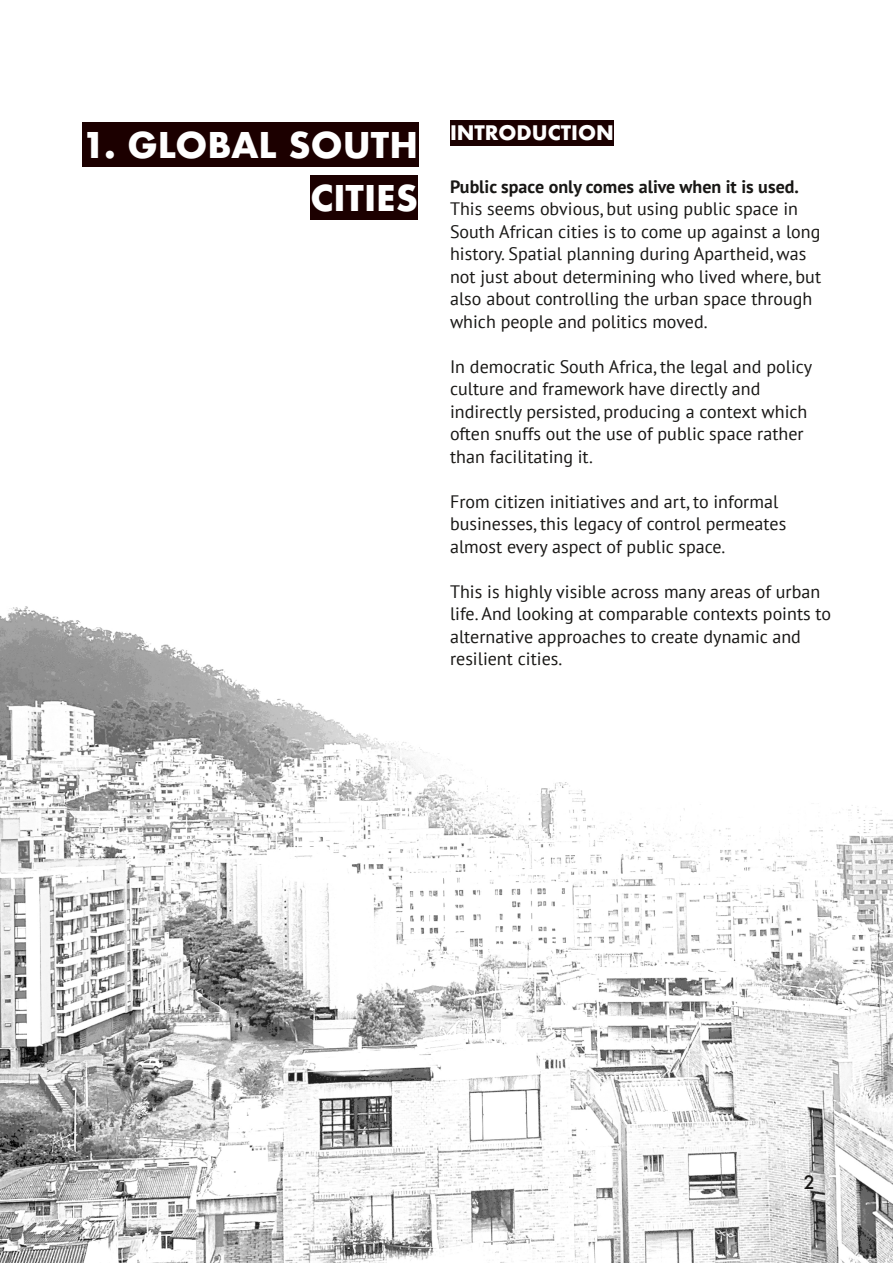
<style>
.page{position:relative;width:893px;height:1263px;background:#fff}
.page>*{position:absolute;margin:0;border:0;box-sizing:border-box;transform-origin:0 0}
.t1{font:700 34.5px/52.5px "Futura";color:#fff;text-align:right}
.t2{font:700 19.5px "Futura";color:#fff}
.t3{font:18px/22.5px "PT Sans";color:#181715}
.t4{font:700 18px "PT Sans";color:#181715}
.t5{font:500 18px "Futura";color:#181715}
</style>
<div class="page">
<img style="left:0;top:606px;width:893px;height:657px">
<div style="left:82px;top:122px;width:336px;height:45px;background:#1c0000"></div>
<div style="left:310px;top:175px;width:108px;height:45px;background:#1c0000"></div>
<div style="left:450px;top:120px;width:164px;height:25px;background:#1c0000"></div>
<h1 class="t1" style="left:82px;top:118px;width:337px">1. GLOBAL SOUTH<br>CITIES</h1>
<p class="t2" style="left:450px;top:120px;width:165px">INTRODUCTION</p>
<p class="t4" style="left:450px;top:177px;width:350px">Public space only comes alive when it is used.</p>
<p class="t3" style="left:450px;top:198px;width:373px">This seems obvious, but using public space in South African cities is to come up against a long history. Spatial planning during Apartheid, was not just about determining who lived where, but also about controlling the urban space through which people and politics moved.</p>
<p class="t3" style="left:450px;top:356px;width:364px">In democratic South Africa, the legal and policy culture and framework have directly and indirectly persisted, producing a context which often snuffs out the use of public space rather than facilitating it.</p>
<p class="t3" style="left:450px;top:491px;width:338px">From citizen initiatives and art, to informal businesses, this legacy of control permeates almost every aspect of public space.</p>
<p class="t3" style="left:450px;top:581px;width:383px">This is highly visible across many areas of urban life. And looking at comparable contexts points to alternative approaches to create dynamic and resilient cities.</p>
<p class="t5" style="left:804px;top:1170px;width:13px">2</p>
</div>
